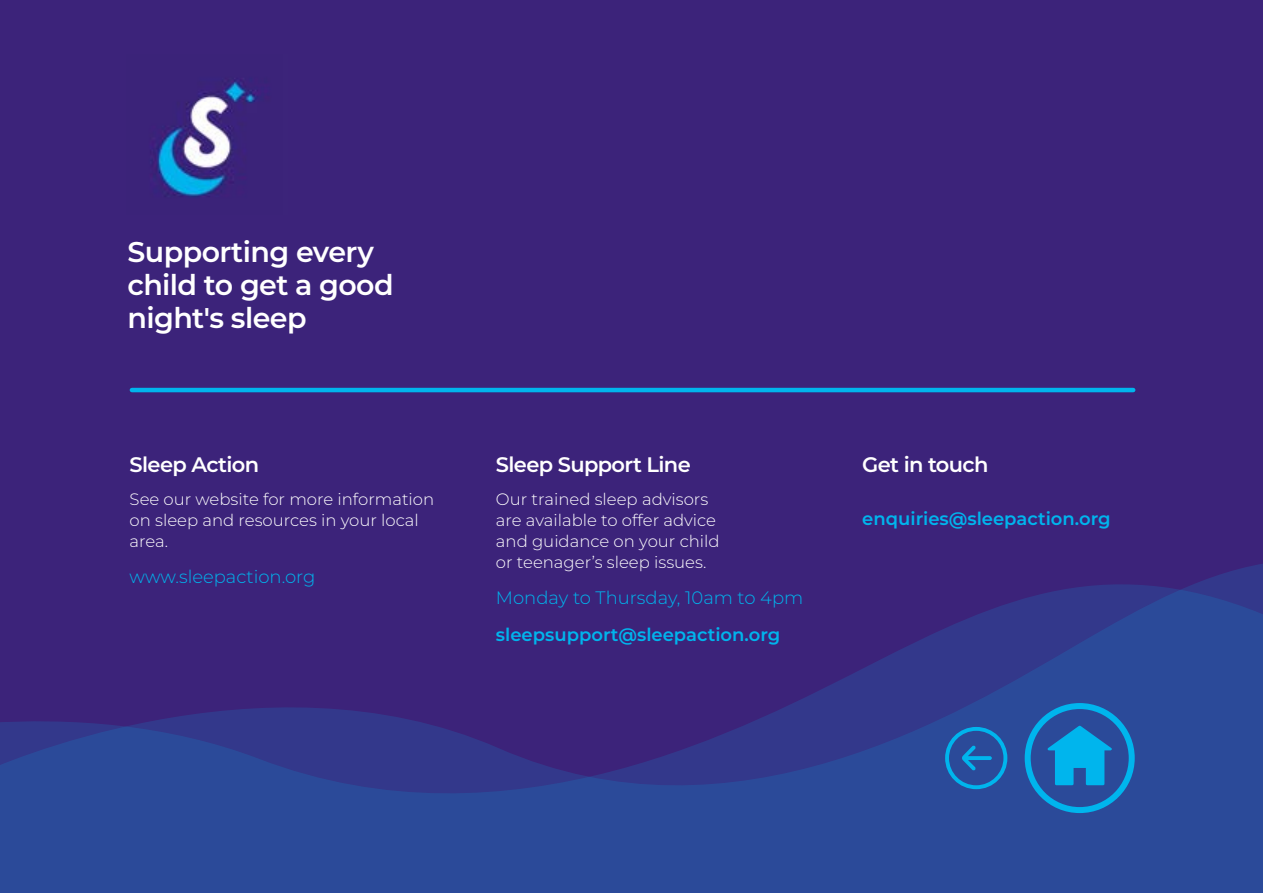
<style>
.page{position:relative;width:1263px;height:893px;background:#3c237a}
.page>*{position:absolute;margin:0;border:0;box-sizing:border-box;transform-origin:0 0}
.t1{font:600 28.5px/33px "Montserrat";letter-spacing:-.02em;color:#fff}
.t2{font:600 21px "Montserrat";letter-spacing:-.03em;color:#fff}
.t3{font:600 18px "Montserrat";color:#00b5ed}
.t4{font:300 18px "Montserrat";color:#00b5ed}
.t5{font:300 16.5px/21px "Montserrat";color:#fff}
</style>
<div class="page">
<svg style="left:0;top:564px;width:1263px;height:329px"></svg>
<hr style="left:132px;top:388px;width:1001px;height:4px;background:#00b5ed">
<img style="left:151px;top:80px;width:107px;height:118px">
<div style="left:1025px;top:703px;width:110px;height:110px;border:6px solid #00b5ed;border-radius:50%"></div>
<svg style="left:1047px;top:726px;width:65px;height:59px;background:#108ccc"></svg>
<svg style="left:945px;top:727px;width:62px;height:62px;background:#2063ad"></svg>
<h1 class="t1" style="left:128px;top:238px;width:268px">Supporting every child to get a good night's sleep</h1>
<p class="t2" style="left:130px;top:456px;width:131px">Sleep Action</p>
<p class="t5" style="left:130px;top:489px;width:306px">See our website for more information on sleep and resources in your local area.</p>
<p class="t4" style="left:130px;top:568px;width:187px">www.sleepaction.org</p>
<p class="t2" style="left:496px;top:456px;width:196px">Sleep Support Line</p>
<p class="t5" style="left:496px;top:489px;width:225px">Our trained sleep advisors are available to offer advice and guidance on your child or teenager’s sleep issues.</p>
<p class="t4" style="left:496px;top:589px;width:309px">Monday to Thursday, 10am to 4pm</p>
<p class="t3" style="left:496px;top:627px;width:286px">sleepsupport@sleepaction.org</p>
<p class="t2" style="left:862px;top:456px;width:128px">Get in touch</p>
<p class="t3" style="left:862px;top:511px;width:250px">enquiries@sleepaction.org</p>
</div>
